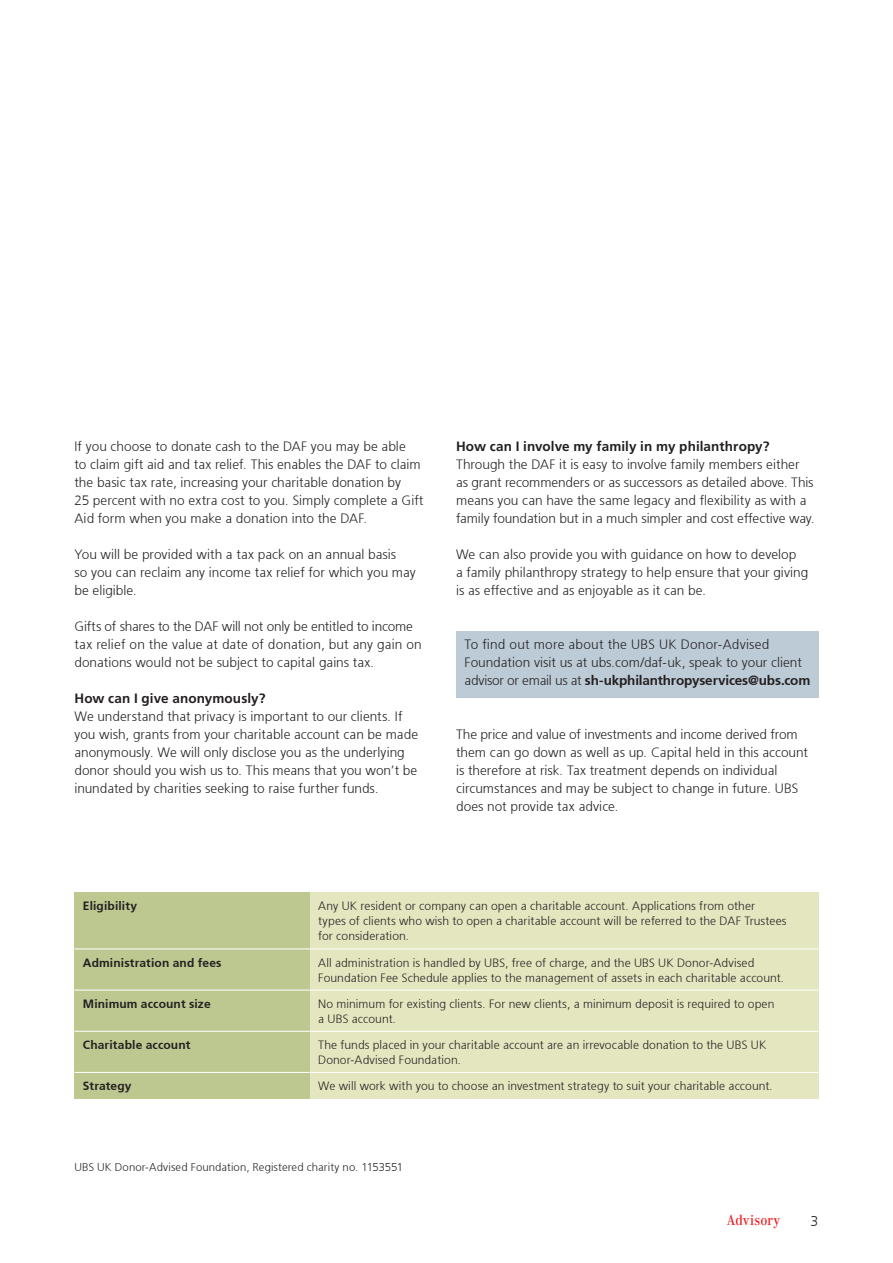
<style>
.page{position:relative;width:893px;height:1263px;background:#fff}
.page>*{position:absolute;margin:0;border:0;box-sizing:border-box;transform-origin:0 0}
.t1{font:14.25px "UBS Headline";letter-spacing:.02em;color:#ee1d23}
.t2{font:300 14.25px "Frutiger 45";color:#231f20}
.t3{font:300 13.5px/18px "Frutiger 45";color:#231f20}
.t4{font:700 13.5px "Frutiger LT Com";letter-spacing:.005em;color:#231f20}
.t5{font:300 13.5px "Frutiger 45";letter-spacing:.02em;color:#231f20}
.t6{font:300 12px/15px "Frutiger 45";letter-spacing:.01em;color:#231f20}
.t7{font:300 12px "Frutiger 45";letter-spacing:.01em;color:#231f20}
.t8{font:300 11.25px "Frutiger 45";letter-spacing:.01em;color:#231f20}
.s1{font-style:inherit}
</style>
<div class="page">
<div style="left:310px;top:893px;width:509px;height:56px;background:#e3e6bf"></div>
<div style="left:310px;top:949px;width:509px;height:41px;background:#e3e6bf"></div>
<div style="left:456px;top:631px;width:363px;height:66px;background:#bccbd6"></div>
<div style="left:74px;top:893px;width:236px;height:56px;background:#bdc890"></div>
<div style="left:74px;top:949px;width:236px;height:41px;background:#bdc890"></div>
<div style="left:74px;top:990px;width:236px;height:41px;background:#bdc890"></div>
<div style="left:74px;top:1031px;width:236px;height:41px;background:#bdc890"></div>
<div style="left:74px;top:1072px;width:236px;height:26px;background:#bdc890"></div>
<div style="left:310px;top:990px;width:509px;height:41px;background:#e3e6bf"></div>
<div style="left:310px;top:1031px;width:509px;height:41px;background:#e3e6bf"></div>
<div style="left:310px;top:1072px;width:509px;height:26px;background:#e3e6bf"></div>
<hr style="left:74px;top:948px;width:236px;height:1px;background:#fff">
<hr style="left:310px;top:948px;width:509px;height:1px;background:#fff">
<hr style="left:74px;top:990px;width:236px;height:1px;background:#fff">
<hr style="left:310px;top:990px;width:509px;height:1px;background:#fff">
<hr style="left:74px;top:1031px;width:236px;height:1px;background:#fff">
<hr style="left:310px;top:1031px;width:509px;height:1px;background:#fff">
<hr style="left:74px;top:1072px;width:236px;height:1px;background:#fff">
<hr style="left:310px;top:1072px;width:509px;height:1px;background:#fff">
<p class="t3" style="left:74px;top:437px;width:333px">If you choose to donate cash to the DAF you may be able</p>
<p class="t3" style="left:74px;top:455px;width:348px">to claim gift aid and tax relief. This enables the DAF to claim</p>
<p class="t3" style="left:74px;top:473px;width:328px">the basic tax rate, increasing your charitable donation by</p>
<p class="t3" style="left:74px;top:491px;width:350px">25 percent with no extra cost to you. Simply complete a Gift</p>
<p class="t3" style="left:74px;top:509px;width:294px">Aid form when you make a donation into the DAF.</p>
<p class="t3" style="left:74px;top:545px;width:343px">You will be provided with a tax pack on an annual basis<br>so you can reclaim any income tax relief for which you may be eligible.</p>
<p class="t3" style="left:74px;top:617px;width:340px">Gifts of shares to the DAF will not only be entitled to income</p>
<p class="t3" style="left:74px;top:635px;width:349px">tax relief on the value at date of donation, but any gain on donations would not be subject to capital gains tax.</p>
<p class="t4" style="left:74px;top:691px;width:193px">How can I give anonymously?</p>
<p class="t3" style="left:74px;top:707px;width:345px">We understand that privacy is important to our clients. If you wish, grants from your charitable account can be made anonymously. We will only disclose you as the underlying donor should you wish us to. This means that you won’t be inundated by charities seeking to raise further funds.</p>
<p class="t4" style="left:456px;top:439px;width:315px">How can I involve my family in my philanthropy?</p>
<p class="t3" style="left:456px;top:455px;width:359px">Through the DAF it is easy to involve family members either as grant recommenders or as successors as detailed above. This</p>
<p class="t3" style="left:456px;top:491px;width:360px">means you can have the same legacy and flexibility as with a family foundation but in a much simpler and cost effective way.</p>
<p class="t3" style="left:456px;top:545px;width:354px">We can also provide you with guidance on how to develop<br>a family philanthropy strategy to help ensure that your giving</p>
<p class="t3" style="left:456px;top:581px;width:252px">is as effective and as enjoyable as it can be.</p>
<p class="t5" style="left:465px;top:637px;width:306px">To find out more about the UBS UK Donor-Advised</p>
<p class="t3" style="left:465px;top:653px;width:347px">Foundation visit us at ubs.com/daf-uk, speak to your client advisor or email us at <span class="s1">sh-ukphilanthropyservices@ubs.com</span></p>
<p class="t3" style="left:456px;top:725px;width:353px">The price and value of investments and income derived from them can go down as well as up. Capital held in this account is therefore at risk. Tax treatment depends on individual circumstances and may be subject to change in future. UBS does not provide tax advice.</p>
<p class="t7" style="left:83px;top:899px;width:56px">Eligibility</p>
<p class="t6" style="left:318px;top:899px;width:470px">Any UK resident or company can open a charitable account. Applications from other<br>types of clients who wish to open a charitable account will be referred to the DAF Trustees for consideration.</p>
<p class="t7" style="left:83px;top:955px;width:140px">Administration and fees</p>
<p class="t6" style="left:318px;top:955px;width:467px">All administration is handled by UBS, free of charge, and the UBS UK Donor-Advised<br>Foundation Fee Schedule applies to the management of assets in each charitable account.</p>
<p class="t7" style="left:83px;top:996px;width:129px">Minimum account size</p>
<p class="t6" style="left:318px;top:996px;width:458px">No minimum for existing clients. For new clients, a minimum deposit is required to open a UBS account.</p>
<p class="t7" style="left:83px;top:1037px;width:109px">Charitable account</p>
<p class="t6" style="left:318px;top:1037px;width:450px">The funds placed in your charitable account are an irrevocable donation to the UBS UK<br>Donor-Advised Foundation.</p>
<p class="t7" style="left:83px;top:1079px;width:50px">Strategy</p>
<p class="t6" style="left:318px;top:1078px;width:456px">We will work with you to choose an investment strategy to suit your charitable account.</p>
<p class="t8" style="left:74px;top:1161px;width:330px">UBS UK Donor-Advised Foundation, Registered charity no. 1153551</p>
<p class="t1" style="left:727px;top:1212px;width:55px">Advisory</p>
<p class="t2" style="left:811px;top:1213px;width:9px">3</p>
</div>
